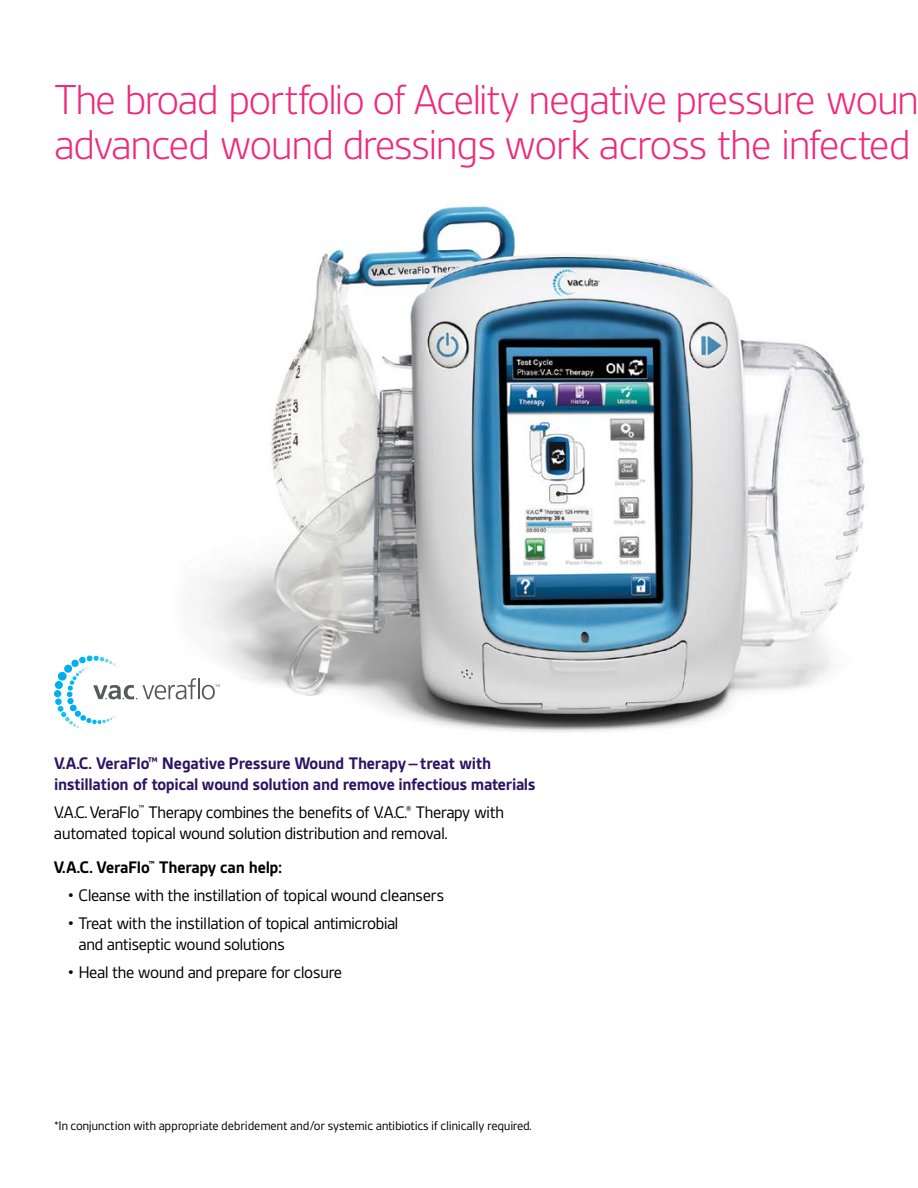
<style>
.page{position:relative;width:918px;height:1188px;background:#fff}
.page>*{position:absolute;margin:0;border:0;box-sizing:border-box;transform-origin:0 0}
.t1{font:300 45px/45px "Gesta";letter-spacing:-.045em;color:#ee2a7b}
.t2{font:18px/21px "Gesta";letter-spacing:-.035em;color:#000}
.t3{font:700 18px/21px "Gesta";letter-spacing:-.015em;color:#2e1363}
.t4{font:700 18px "Gesta";letter-spacing:-.015em;color:#000}
.t5{font:13.5px "Gesta";letter-spacing:-.02em;color:#000}
.t6{font:7.8px "Gesta";color:#000}
.t7{font:700 7.8px "Gesta";color:#000}
</style>
<div class="page">
<img style="left:137px;top:206px;width:728px;height:527px">
<svg style="left:55px;top:656px;width:82px;height:73px"></svg>
<svg style="left:143px;top:678px;width:77px;height:22px"></svg>
<h1 class="t1" style="left:54px;top:76px;width:867px">The broad portfolio of Acelity negative pressure woun advanced wound dressings work across the infected</h1>
<p class="t3" style="left:54px;top:753px;width:483px">V.A.C. VeraFlo<sup>™</sup> Negative Pressure Wound Therapy – treat with instillation of topical wound solution and remove infectious materials</p>
<p class="t2" style="left:54px;top:801px;width:87px">V.A.C. VeraFlo</p>
<p class="t6" style="left:139px;top:803px;width:7px">™</p>
<p class="t2" style="left:54px;top:801px;width:452px;text-indent:95px">Therapy combines the benefits of V.A.C.<sup>®</sup> Therapy with automated topical wound solution distribution and removal.</p>
<p class="t4" style="left:54px;top:857px;width:97px">V.A.C. VeraFlo</p>
<p class="t7" style="left:149px;top:859px;width:7px">™</p>
<p class="t4" style="left:159px;top:857px;width:124px">Therapy can help:</p>
<p class="t2" style="left:68px;top:885px;width:378px">• Cleanse with the instillation of topical wound cleansers</p>
<p class="t2" style="left:79px;top:912px;width:322px;text-indent:-11px">• Treat with the instillation of topical antimicrobial and antiseptic wound solutions</p>
<p class="t2" style="left:68px;top:961px;width:276px">• Heal the wound and prepare for closure</p>
<p class="t5" style="left:54px;top:1118px;width:480px">*In conjunction with appropriate debridement and/or systemic antibiotics if clinically required.</p>
</div>
